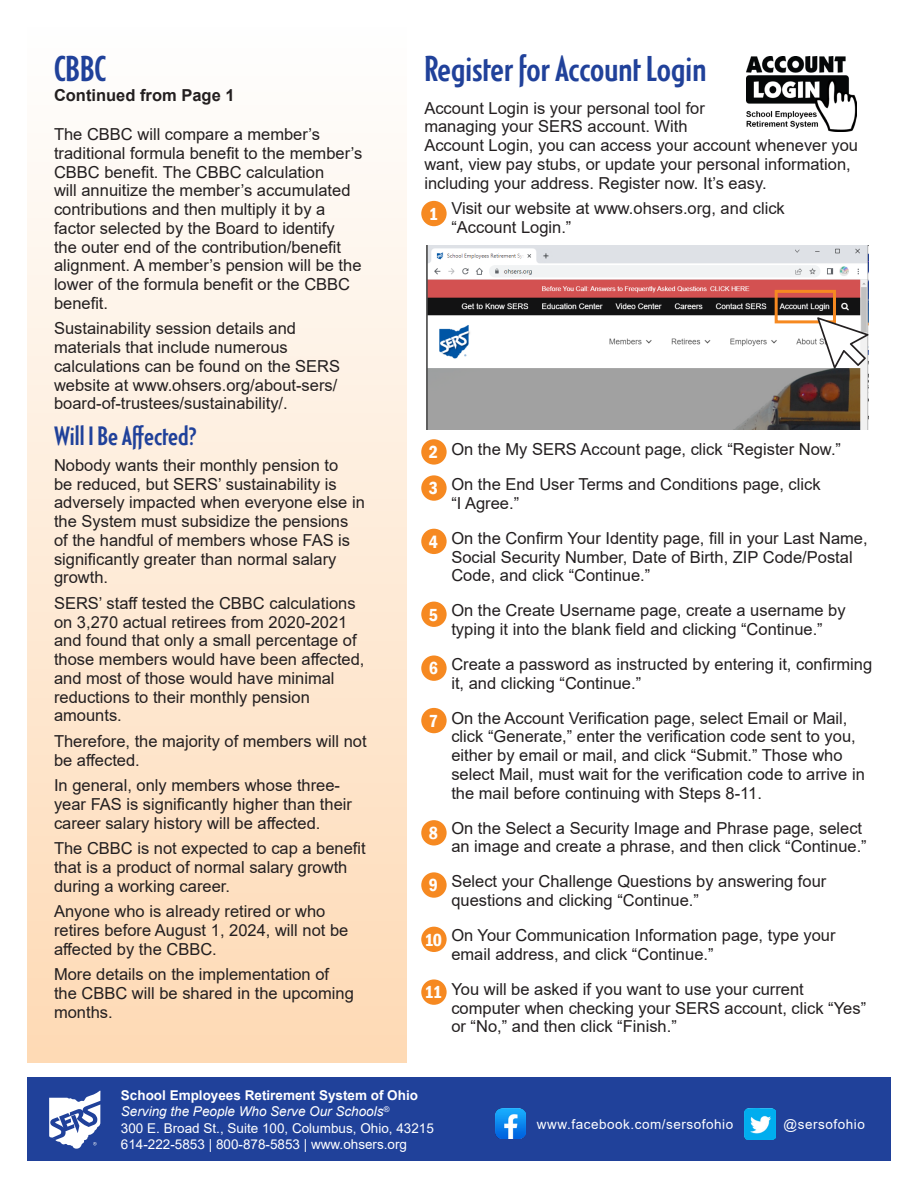
<style>
.page{position:relative;width:918px;height:1188px;background:#fff}
.page>*{position:absolute;margin:0;border:0;box-sizing:border-box;transform-origin:0 0}
.Headline{font:500 34.5px "Generica Condensed Std";color:#20419a}
.subhead{font:500 25.5px "Generica Condensed Std";color:#20419a}
.t1{font:600 condensed 18px "Franklin Gothic";color:#fff}
.body{font:16.5px/18.8px "Arial";color:#231f20}
.t2{font:700 16.5px "Arial";color:#231f20}
.t3{font:13.5px/16.2px "Arial";color:#fff}
.t4{font:13.5px "Arial";letter-spacing:.04em;color:#fff}
.s1{font-weight:700}
.s2{font-style:italic}
</style>
<div class="page">
<div style="left:27px;top:1078px;width:864px;height:83px;background:#20419a"></div>
<svg style="left:49px;top:1090px;width:52px;height:58px"></svg>
<img style="left:495px;top:1109px;width:31px;height:30px">
<img style="left:745px;top:1109px;width:30px;height:30px">
<div style="left:27px;top:27px;width:379px;height:1036px;background:linear-gradient(to bottom,#fefefe,#fedab5)"></div>
<img style="left:426px;top:246px;width:443px;height:183px">
<div style="left:775px;top:290px;width:61px;height:33px;border:3px solid #f68921"></div>
<svg style="left:817px;top:317px;width:51px;height:52px"></svg>
<div style="left:421px;top:927px;width:26px;height:25px;background:#f68921;border-radius:50%"></div>
<div style="left:421px;top:872px;width:26px;height:26px;background:#f68921;border-radius:50%"></div>
<div style="left:421px;top:820px;width:26px;height:26px;background:#f68921;border-radius:50%"></div>
<div style="left:421px;top:708px;width:26px;height:25px;background:#f68921;border-radius:50%"></div>
<div style="left:421px;top:655px;width:26px;height:26px;background:#f68921;border-radius:50%"></div>
<div style="left:421px;top:602px;width:26px;height:25px;background:#f68921;border-radius:50%"></div>
<div style="left:421px;top:529px;width:26px;height:25px;background:#f68921;border-radius:50%"></div>
<div style="left:421px;top:475px;width:26px;height:26px;background:#f68921;border-radius:50%"></div>
<div style="left:421px;top:439px;width:26px;height:26px;background:#f68921;border-radius:50%"></div>
<div style="left:421px;top:201px;width:26px;height:25px;background:#f68921;border-radius:50%"></div>
<div style="left:421px;top:979px;width:26px;height:26px;background:#f68921;border-radius:50%"></div>
<img style="left:746px;top:57px;width:111px;height:74px">
<p class="Headline" style="left:54px;top:50px;width:54px">CBBC</p>
<p class="t2" style="left:54px;top:84px;width:182px">Continued from Page 1</p>
<p class="body" style="left:54px;top:125px;width:310px">The CBBC will compare a member’s traditional formula benefit to the member’s CBBC benefit. The CBBC calculation<br>will annuitize the member’s accumulated contributions and then multiply it by a factor selected by the Board to identify<br>the outer end of the contribution/benefit alignment. A member’s pension will be the lower of the formula benefit or the CBBC benefit.</p>
<p class="body" style="left:54px;top:319px;width:288px">Sustainability session details and materials that include numerous calculations can be found on the SERS website at www.ohsers.org/about-sers/ board-of-trustees/sustainability/.</p>
<p class="subhead" style="left:54px;top:422px;width:144px">Will I Be Affected?</p>
<p class="body" style="left:54px;top:456px;width:312px">Nobody wants their monthly pension to<br>be reduced, but SERS’ sustainability is adversely impacted when everyone else in the System must subsidize the pensions of the handful of members whose FAS is significantly greater than normal salary growth.</p>
<p class="body" style="left:54px;top:594px;width:312px">SERS’ staff tested the CBBC calculations on 3,270 actual retirees from 2020-2021 and found that only a small percentage of those members would have been affected, and most of those would have minimal reductions to their monthly pension amounts.</p>
<p class="body" style="left:54px;top:732px;width:314px">Therefore, the majority of members will not be affected.</p>
<p class="body" style="left:54px;top:776px;width:300px">In general, only members whose three&shy;year FAS is significantly higher than their career salary history will be affected.</p>
<p class="body" style="left:54px;top:839px;width:313px">The CBBC is not expected to cap a benefit that is a product of normal salary growth during a working career.</p>
<p class="body" style="left:54px;top:902px;width:296px">Anyone who is already retired or who retires before August 1, 2024, will not be affected by the CBBC.</p>
<p class="body" style="left:54px;top:965px;width:301px">More details on the implementation of the CBBC will be shared in the upcoming months.</p>
<p class="Headline" style="left:424px;top:50px;width:284px">Register for Account Login</p>
<p class="body" style="left:424px;top:98px;width:435px">Account Login is your personal tool for<br>managing your SERS account. With<br>Account Login, you can access your account whenever you want, view pay stubs, or update your personal information, including your address. Register now. It’s easy.</p>
<p class="body" style="left:451px;top:199px;width:335px">Visit our website at www.ohsers.org, and click “Account Login.”</p>
<p class="t1" style="left:429px;top:202px;width:11px">1</p>
<p class="t1" style="left:429px;top:440px;width:11px">2</p>
<p class="t1" style="left:429px;top:476px;width:11px">3</p>
<p class="t1" style="left:429px;top:530px;width:11px">4</p>
<p class="t1" style="left:429px;top:603px;width:11px">5</p>
<p class="t1" style="left:429px;top:656px;width:11px">6</p>
<p class="t1" style="left:429px;top:709px;width:11px">7</p>
<p class="t1" style="left:429px;top:821px;width:11px">8</p>
<p class="t1" style="left:429px;top:873px;width:11px">9</p>
<p class="t1" style="left:424px;top:928px;width:19px">10</p>
<p class="t1" style="left:424px;top:980px;width:19px">11</p>
<p class="body" style="left:451px;top:440px;width:391px">On the My SERS Account page, click “Register Now.”</p>
<p class="body" style="left:451px;top:475px;width:371px">On the End User Terms and Conditions page, click “I Agree.”</p>
<p class="body" style="left:451px;top:529px;width:418px">On the Confirm Your Identity page, fill in your Last Name,<br>Social Security Number, Date of Birth, ZIP Code/Postal<br>Code, and click “Continue.”</p>
<p class="body" style="left:451px;top:601px;width:396px">On the Create Username page, create a username by typing it into the blank field and clicking “Continue.”</p>
<p class="body" style="left:451px;top:655px;width:422px">Create a password as instructed by entering it, confirming it, and clicking “Continue.”</p>
<p class="body" style="left:451px;top:708px;width:415px">On the Account Verification page, select Email or Mail, click “Generate,” enter the verification code sent to you, either by email or mail, and click “Submit.” Those who select Mail, must wait for the verification code to arrive in the mail before continuing with Steps 8-11.</p>
<p class="body" style="left:451px;top:818px;width:417px">On the Select a Security Image and Phrase page, select an image and create a phrase, and then click “Continue.”</p>
<p class="body" style="left:451px;top:872px;width:377px">Select your Challenge Questions by answering four questions and clicking “Continue.”</p>
<p class="body" style="left:451px;top:926px;width:386px">On Your Communication Information page, type your email address, and click “Continue.”</p>
<p class="body" style="left:451px;top:979px;width:416px">You will be asked if you want to use your current computer when checking your SERS account, click “Yes” or “No,” and then click “Finish.”</p>
<p class="t3" style="left:121px;top:1087px;width:314px"><span class="s1">School Employees Retirement System of Ohio </span><span class="s2">Serving the People Who Serve Our Schools</span><sup>®<br></sup>300 E. Broad St., Suite 100, Columbus, Ohio, 43215<br>614-222-5853 | 800-878-5853 | www.ohsers.org</p>
<p class="t4" style="left:537px;top:1115px;width:198px">www.facebook.com/sersofohio</p>
<p class="t4" style="left:784px;top:1115px;width:83px">@sersofohio</p>
</div>
